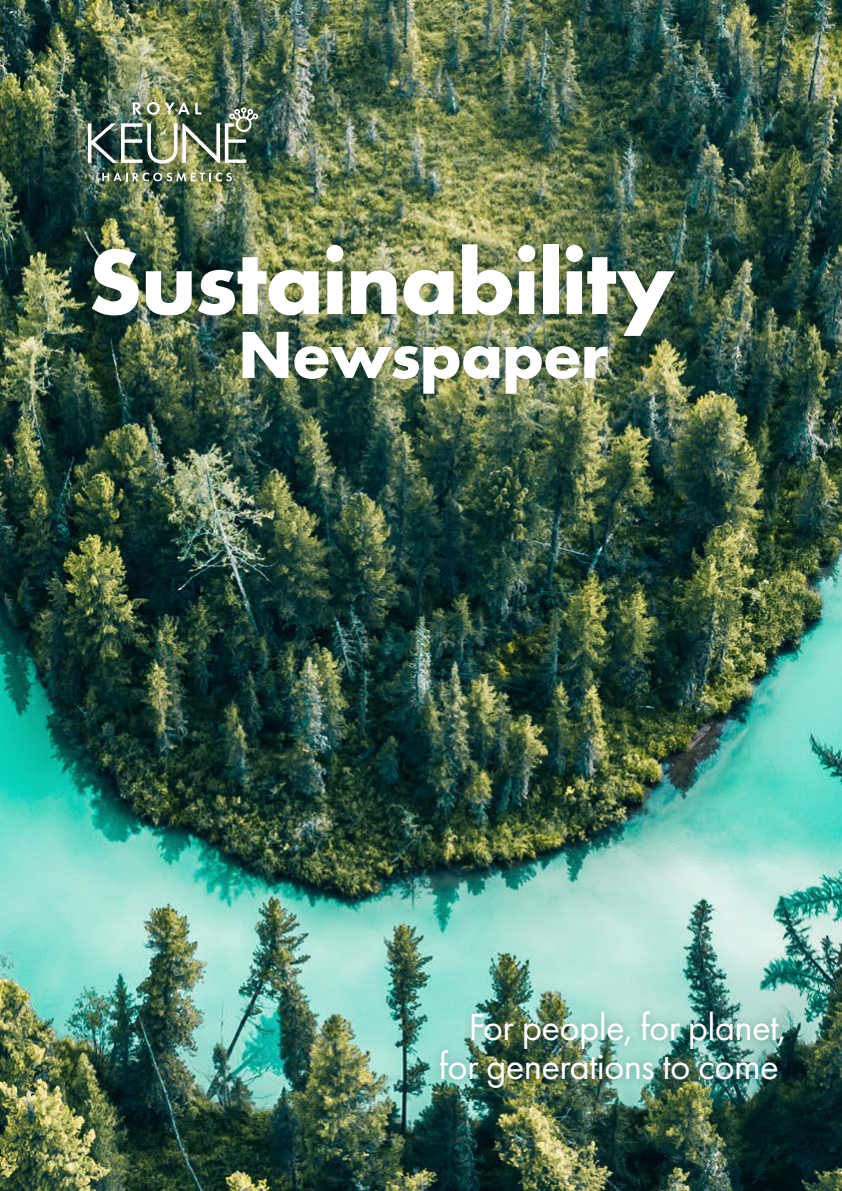
<style>
.page{position:relative;width:842px;height:1191px;background:#fff}
.page>*{position:absolute;margin:0;border:0;box-sizing:border-box;transform-origin:0 0}
.Header_x-small_white{font:700 95.6px "Futura PT";letter-spacing:-.02em;color:#fff}
.Header_x-small_white-2{font:700 69px "Futura PT";letter-spacing:-.02em;color:#fff}
._11{font:39px "Futura PT";letter-spacing:-.02em;color:#fff}
</style>
<div class="page">
<img style="left:0;top:0;width:842px;height:1191px">
<div style="left:78px;top:92px;width:190px;height:99px;background:#000;opacity:.25"></div>
<div style="left:220px;top:98px;width:48px;height:44px;background:#000;opacity:.25"></div>
<div style="left:78px;top:114px;width:48px;height:59px;background:#000;opacity:.25"></div>
<div style="left:215px;top:114px;width:41px;height:59px;background:#000;opacity:.25"></div>
<div style="left:93px;top:163px;width:26px;height:28px;background:#000;opacity:.25"></div>
<div style="left:104px;top:163px;width:27px;height:28px;background:#000;opacity:.25"></div>
<div style="left:116px;top:163px;width:21px;height:28px;background:#000;opacity:.25"></div>
<svg style="left:102px;top:173px;width:21px;height:8px"></svg>
<div style="left:123px;top:163px;width:25px;height:28px;background:#000;opacity:.25"></div>
<div style="left:133px;top:163px;width:26px;height:28px;background:#000;opacity:.25"></div>
<div style="left:144px;top:163px;width:28px;height:28px;background:#000;opacity:.25"></div>
<div style="left:157px;top:163px;width:25px;height:28px;background:#000;opacity:.25"></div>
<div style="left:167px;top:163px;width:29px;height:28px;background:#000;opacity:.25"></div>
<div style="left:181px;top:163px;width:24px;height:28px;background:#000;opacity:.25"></div>
<div style="left:190px;top:163px;width:24px;height:28px;background:#000;opacity:.25"></div>
<div style="left:199px;top:163px;width:22px;height:28px;background:#000;opacity:.25"></div>
<div style="left:206px;top:163px;width:26px;height:28px;background:#000;opacity:.25"></div>
<div style="left:217px;top:163px;width:24px;height:28px;background:#000;opacity:.25"></div>
<svg style="left:133px;top:173px;width:99px;height:8px"></svg>
<div style="left:123px;top:93px;width:28px;height:31px;background:#000;opacity:.25"></div>
<div style="left:137px;top:92px;width:32px;height:32px;background:#000;opacity:.25"></div>
<div style="left:155px;top:93px;width:29px;height:31px;background:#000;opacity:.25"></div>
<div style="left:168px;top:93px;width:31px;height:31px;background:#000;opacity:.25"></div>
<div style="left:186px;top:93px;width:25px;height:31px;background:#000;opacity:.25"></div>
<img style="left:88px;top:102px;width:170px;height:62px">
<div style="left:431px;top:1001px;width:362px;height:97px;background:#000;opacity:.25"></div>
<div style="left:83px;top:234px;width:601px;height:112px;background:#000;opacity:.25"></div>
<div style="left:233px;top:322px;width:385px;height:81px;background:#000;opacity:.25"></div>
<p class="Header_x-small_white" style="left:88px;top:220px;width:588px">Sustainability</p>
<p class="Header_x-small_white-2" style="left:238px;top:310px;width:373px">Newspaper</p>
<p class="_11" style="left:468px;top:1004px;width:320px">For people, for planet,</p>
<p class="_11" style="left:439px;top:1043px;width:341px">for generations to come</p>
</div>
